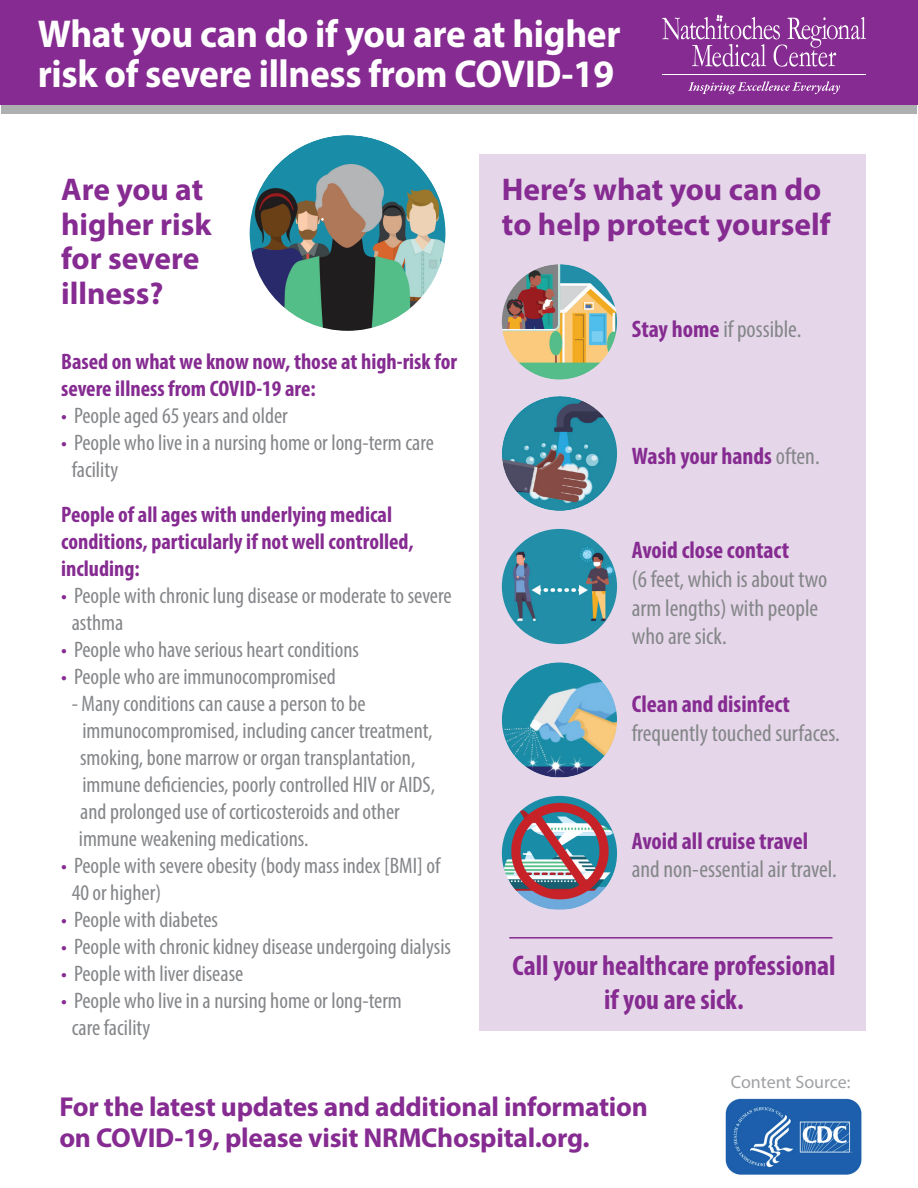
<style>
.page{position:relative;width:918px;height:1188px;background:#fff}
.page>*{position:absolute;margin:0;border:0;box-sizing:border-box;transform-origin:0 0}
.t1{font:700 39px/40.5px "Myriad Pro";letter-spacing:-.01em;color:#fff;scale:.96 1}
.t2{font:700 31.5px/34.5px "Myriad Pro";color:#862b91}
.t3{font:700 condensed 28.5px "Myriad Pro";color:#862b91}
.t4{font:700 27.45px/30.9px "Myriad Pro";letter-spacing:-.01em;color:#862b91}
.t5{font:condensed 24px "Myriad Pro";color:#848689}
.t6{font:700 condensed 24px "Myriad Pro";color:#862b91}
.t7{font:condensed 22.5px/27px "Myriad Pro";color:#848689}
.t8{font:700 condensed 22.5px/27px "Myriad Pro";color:#862b91}
.t9{font:18px "Myriad Pro";letter-spacing:-.005em;color:#9fa1a4}
.s1{color:#862b91}
.s2{font-weight:700;color:#862b91}
.s3{font-weight:400;color:#848689}
</style>
<div class="page">
<div style="left:480px;top:154px;width:386px;height:876px;background:#e5d7e9"></div>
<div style="left:0;top:0;width:918px;height:104px;background:#862b91"></div>
<div style="left:2px;top:105px;width:915px;height:8px;background:#aeafb1"></div>
<hr style="left:662px;top:74px;width:204px;height:1px;background:#fff">
<svg style="left:688px;top:81px;width:152px;height:13px"></svg>
<svg style="left:662px;top:15px;width:204px;height:52px"></svg>
<img style="left:725px;top:1098px;width:137px;height:77px">
<img style="left:502px;top:264px;width:115px;height:115px;border-radius:58px">
<img style="left:250px;top:135px;width:196px;height:196px;border-radius:98px">
<img style="left:502px;top:662px;width:115px;height:115px">
<img style="left:502px;top:796px;width:115px;height:114px">
<img style="left:502px;top:396px;width:115px;height:115px">
<img style="left:502px;top:529px;width:115px;height:115px;border-radius:58px">
<hr style="left:509px;top:937px;width:323px;height:2px;background:#862b91">
<p class="t1" style="left:38px;top:12px;width:609px">What you can do if you are at higher risk of severe illness from COVID-19</p>
<p class="t2" style="left:61px;top:171px;width:144px">Are you at</p>
<p class="t2" style="left:61px;top:206px;width:152px">higher risk</p>
<p class="t2" style="left:61px;top:240px;width:140px">for severe</p>
<p class="t2" style="left:61px;top:275px;width:104px">illness?</p>
<p class="t8" style="left:61px;top:348px;width:397px">Based on what we know now, those at high-risk for severe illness from COVID-19 are:</p>
<p class="t7" style="left:61px;top:402px;width:228px"><span class="s1">•</span> People aged 65 years and older</p>
<p class="t7" style="left:72px;top:429px;width:364px;text-indent:-10px"><span class="s1">•</span> People who live in a nursing home or long-term care facility</p>
<p class="t8" style="left:61px;top:501px;width:354px">People of all ages with underlying medical conditions, particularly if not well controlled, including:</p>
<p class="t7" style="left:72px;top:582px;width:381px;text-indent:-10px"><span class="s1">•</span> People with chronic lung disease or moderate to severe asthma</p>
<p class="t7" style="left:61px;top:636px;width:299px"><span class="s1">•</span> People who have serious heart conditions</p>
<p class="t7" style="left:61px;top:663px;width:276px"><span class="s1">•</span> People who are immunocompromised</p>
<p class="t7" style="left:72px;top:690px;width:295px">- Many conditions can cause a person to be</p>
<p class="t7" style="left:82px;top:717px;width:352px">immunocompromised, including cancer treatment,</p>
<p class="t7" style="left:80px;top:744px;width:337px">smoking, bone marrow or organ transplantation,</p>
<p class="t7" style="left:82px;top:771px;width:354px">immune deficiencies, poorly controlled HIV or AIDS,</p>
<p class="t7" style="left:80px;top:798px;width:321px">and prolonged use of corticosteroids and other</p>
<p class="t7" style="left:79px;top:825px;width:231px">immune weakening medications.</p>
<p class="t7" style="left:72px;top:852px;width:370px;text-indent:-10px"><span class="s1">•</span> People with severe obesity (body mass index [BMI] of<br>40 or higher)</p>
<p class="t7" style="left:61px;top:906px;width:158px"><span class="s1">•</span> People with diabetes</p>
<p class="t7" style="left:61px;top:933px;width:391px"><span class="s1">•</span> People with chronic kidney disease undergoing dialysis</p>
<p class="t7" style="left:61px;top:960px;width:184px"><span class="s1">•</span> People with liver disease</p>
<p class="t7" style="left:61px;top:987px;width:342px"><span class="s1">•</span> People who live in a nursing home or long-term</p>
<p class="t7" style="left:72px;top:1014px;width:80px">care facility</p>
<p class="t2" style="left:502px;top:171px;width:330px">Here’s what you can do to help protect yourself</p>
<p class="t5" style="left:632px;top:314px;width:171px"><span class="s2">Stay home</span> if possible.</p>
<p class="t6" style="left:632px;top:441px;width:189px">Wash your hands <span class="s3">often.</span></p>
<p class="t6" style="left:632px;top:535px;width:159px">Avoid close contact</p>
<p class="t5" style="left:632px;top:564px;width:197px">(6 feet, which is about two</p>
<p class="t5" style="left:632px;top:593px;width:188px">arm lengths) with people</p>
<p class="t5" style="left:632px;top:622px;width:97px">who are sick.</p>
<p class="t6" style="left:632px;top:689px;width:160px">Clean and disinfect</p>
<p class="t5" style="left:632px;top:718px;width:210px">frequently touched surfaces.</p>
<p class="t6" style="left:632px;top:826px;width:178px">Avoid all cruise travel</p>
<p class="t5" style="left:632px;top:855px;width:207px">and non-essential air travel.</p>
<p class="t3" style="left:512px;top:947px;width:325px">Call your healthcare professional</p>
<p class="t3" style="left:604px;top:982px;width:141px">if you are sick.</p>
<p class="t9" style="left:731px;top:1071px;width:121px">Content Source:</p>
<p class="t4" style="left:59px;top:1090px;width:590px">For the latest updates and additional information on COVID-19, please visit NRMChospital.org.</p>
</div>
